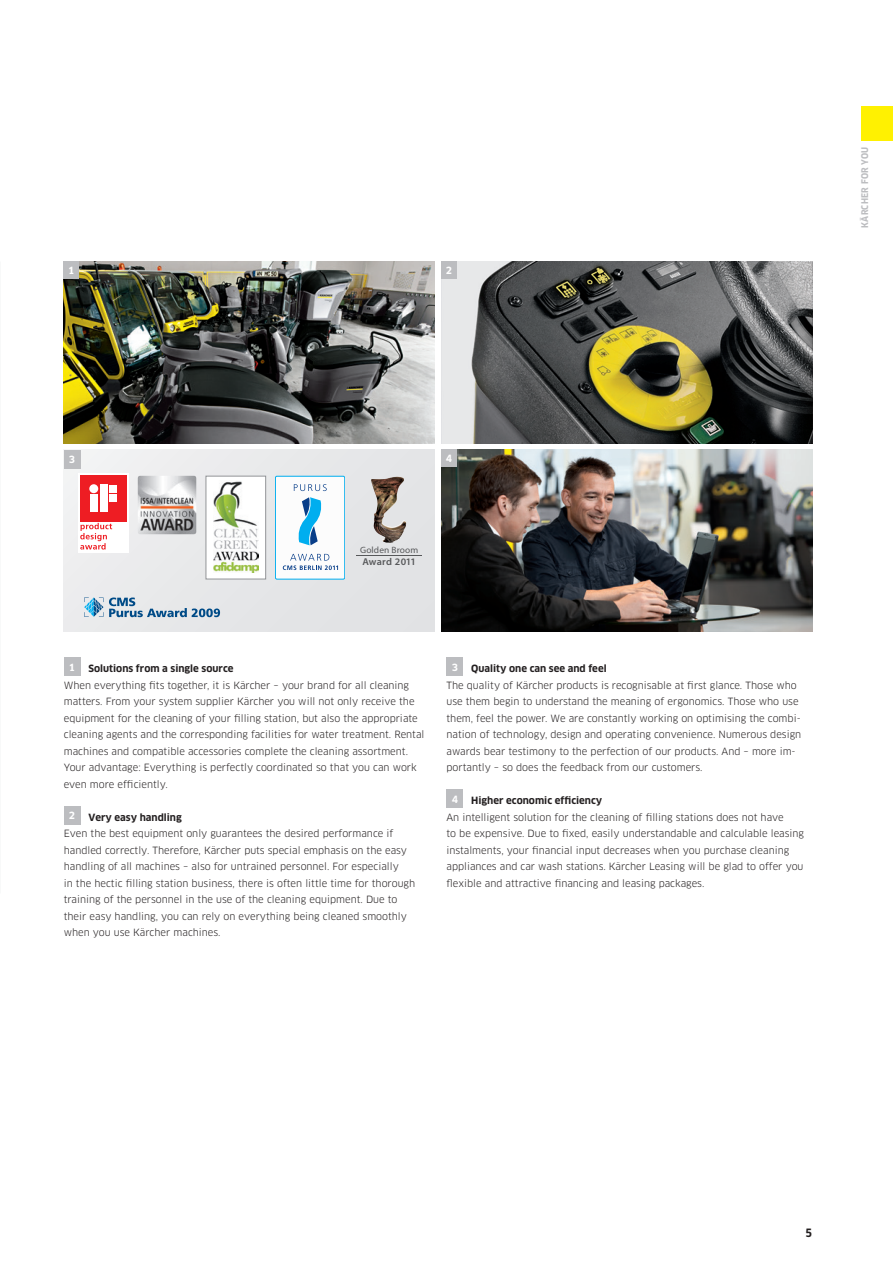
<style>
.page{position:relative;width:893px;height:1263px;background:#fff}
.page>*{position:absolute;margin:0;border:0;box-sizing:border-box;transform-origin:0 0}
.t1{font:700 11.25px "Clan Pro Narr";color:#231f20}
.t2{font:600 9.9px "Myriad Pro";letter-spacing:.02em;color:#57585a}
.t3{font:9.75px/16.5px "Clan Pro";color:#231f20}
.t4{font:700 9.75px "Clan Pro";color:#231f20}
.t5{font:700 9.75px "Clan Pro";color:#fff}
.t6{font:9.15px "Myriad Pro";letter-spacing:.01em;color:#57585a}
.t7{font:700 9px "Clan Pro Narr";letter-spacing:.03em;color:#bcbdc0}
</style>
<div class="page">
<img style="left:441px;top:450px;width:371px;height:181px">
<div style="left:441px;top:450px;width:15px;height:17px;background:#bcbdc0"></div>
<img style="left:441px;top:261px;width:371px;height:182px">
<div style="left:441px;top:261px;width:15px;height:18px;background:#bcbdc0"></div>
<img style="left:64px;top:261px;width:371px;height:182px">
<div style="left:64px;top:261px;width:15px;height:18px;background:#bcbdc0"></div>
<div style="left:64px;top:450px;width:371px;height:181px;background:#e5e6e8"></div>
<div style="left:861px;top:106px;width:32px;height:34px;background:#fff101"></div>
<div style="left:64px;top:450px;width:16px;height:18px;background:#bcbdc0"></div>
<div style="left:275px;top:476px;width:70px;height:103px;background:#fcfcfc;border-radius:2px"></div>
<div style="left:275px;top:476px;width:70px;height:103px;border:1px solid #00aeef;border-radius:2px"></div>
<svg style="left:294px;top:484px;width:33px;height:7px"></svg>
<svg style="left:298px;top:497px;width:24px;height:48px"></svg>
<svg style="left:283px;top:554px;width:55px;height:16px"></svg>
<div style="left:206px;top:476px;width:60px;height:103px;background:#fff;border:1px solid #939598"></div>
<img style="left:214px;top:481px;width:45px;height:92px">
<div style="left:78px;top:473px;width:51px;height:79px;background:#fff"></div>
<svg style="left:80px;top:523px;width:32px;height:26px"></svg>
<div style="left:80px;top:475px;width:47px;height:46px;background:#ee1d23"></div>
<div style="left:90px;top:494px;width:8px;height:18px;background:#fff"></div>
<div style="left:89px;top:484px;width:9px;height:9px;background:#fff;border-radius:50%"></div>
<div style="left:109px;top:485px;width:8px;height:8px;background:#fff"></div>
<div style="left:100px;top:485px;width:7px;height:27px;background:#fff"></div>
<div style="left:109px;top:494px;width:8px;height:8px;background:#fff"></div>
<svg style="left:84px;top:597px;width:19px;height:20px"></svg>
<svg style="left:109px;top:597px;width:111px;height:20px"></svg>
<hr style="left:356px;top:556px;width:66px;height:1px;background:#57585a">
<img style="left:371px;top:476px;width:25px;height:57px">
<img style="left:138px;top:476px;width:58px;height:58px">
<div style="left:446px;top:657px;width:17px;height:19px;background:#bcbdc0"></div>
<div style="left:446px;top:789px;width:17px;height:19px;background:#bcbdc0"></div>
<div style="left:64px;top:657px;width:16px;height:19px;background:#bcbdc0"></div>
<div style="left:64px;top:806px;width:16px;height:19px;background:#bcbdc0"></div>
<p class="t5" style="left:68px;top:265px;width:8px">1</p>
<p class="t5" style="left:446px;top:265px;width:8px">2</p>
<p class="t7" style="left:860px;top:228px;width:82px;rotate:-90deg">Kärcher for you</p>
<p class="t5" style="left:69px;top:454px;width:8px">3</p>
<p class="t5" style="left:446px;top:453px;width:8px">4</p>
<p class="t6" style="left:360px;top:545px;width:60px">Golden Broom</p>
<p class="t2" style="left:362px;top:556px;width:55px">Award 2011</p>
<p class="t5" style="left:69px;top:661px;width:8px">1</p>
<p class="t4" style="left:88px;top:663px;width:147px">Solutions from a single source</p>
<p class="t3" style="left:64px;top:677px;width:362px">When everything fits together, it is Kärcher – your brand for all cleaning matters. From your system supplier Kärcher you will not only receive the equipment for the cleaning of your filling station, but also the appropriate cleaning agents and the corresponding facilities for water treatment. Rental machines and compatible accessories complete the cleaning assortment.<br>Your advantage: Everything is perfectly coordinated so that you can work even more efficiently.</p>
<p class="t5" style="left:69px;top:810px;width:8px">2</p>
<p class="t4" style="left:88px;top:812px;width:95px">Very easy handling</p>
<p class="t3" style="left:64px;top:826px;width:353px">Even the best equipment only guarantees the desired performance if handled correctly. Therefore, Kärcher puts special emphasis on the easy handling of all machines – also for untrained personnel. For especially<br>in the hectic filling station business, there is often little time for thorough training of the personnel in the use of the cleaning equipment. Due to their easy handling, you can rely on everything being cleaned smoothly when you use Kärcher machines.</p>
<p class="t5" style="left:452px;top:661px;width:8px">3</p>
<p class="t4" style="left:471px;top:663px;width:137px">Quality one can see and feel</p>
<p class="t3" style="left:446px;top:677px;width:356px">The quality of Kärcher products is recognisable at first glance. Those who use them begin to understand the meaning of ergonomics. Those who use them, feel the power. We are constantly working on optimising the combi&shy;nation of technology, design and operating convenience. Numerous design awards bear testimony to the perfection of our products. And – more im--- portantly – so does the feedback from our customers.</p>
<p class="t5" style="left:452px;top:793px;width:8px">4</p>
<p class="t4" style="left:471px;top:795px;width:133px">Higher economic efficiency</p>
<p class="t3" style="left:446px;top:809px;width:359px">An intelligent solution for the cleaning of filling stations does not have<br>to be expensive. Due to fixed, easily understandable and calculable leasing instalments, your financial input decreases when you purchase cleaning appliances and car wash stations. Kärcher Leasing will be glad to offer you flexible and attractive financing and leasing packages.</p>
<p class="t1" style="left:805px;top:1226px;width:8px">5</p>
</div>
